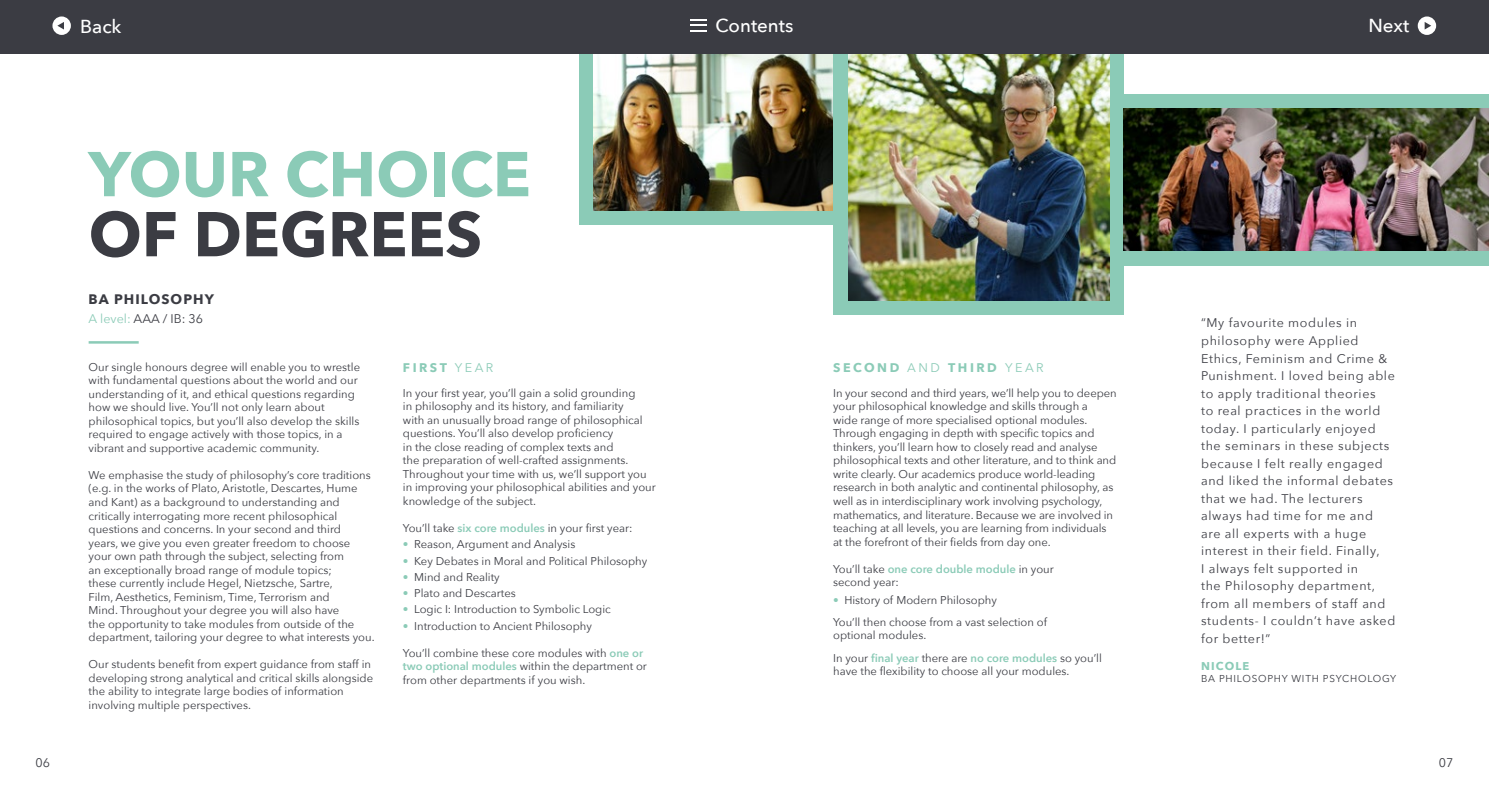
<style>
.page{position:relative;width:1489px;height:798px;background:#fff}
.page>*{position:absolute;margin:0;border:0;box-sizing:border-box;transform-origin:0 0}
.t1{font:700 62.5px "Avenir Next";color:#8bcbb7}
.t2{font:700 62.5px "Avenir Next";color:#3b3c43}
.t3{font:500 18.75px "Avenir Next";color:#fff}
.t4{font:700 13.75px "Avenir Next";letter-spacing:.075em;color:#3b3c43}
.t5{font:12.5px/17.5px "Avenir Next";letter-spacing:.05em;color:#3b3c43}
.t6{font:700 12.5px "Avenir Next";letter-spacing:.2em;color:#8bcbb7}
.t7{font:12.5px "Avenir Next";color:#3b3c43}
.t8{font:11.25px/13.5px "Avenir Next";color:#3b3c43}
.t9{font:700 11.25px "Avenir Next";letter-spacing:.1em;color:#8bcbb7}
.t10{font:10px "Avenir Next";letter-spacing:.075em;color:#3b3c43}
.s1{color:#8bcbb7}
.s2{font-weight:400}
.s3{font-weight:600;color:#8bcbb7}
</style>
<div class="page">
<hr style="left:89px;top:341px;width:50px;height:2px;background:#8bcbb7">
<div style="left:579px;top:211px;width:271px;height:14px;background:#8bcbb7"></div>
<div style="left:840px;top:301px;width:276px;height:14px;background:#8bcbb7"></div>
<div style="left:1123px;top:251px;width:365px;height:14px;background:#8bcbb7"></div>
<div style="left:1109px;top:43px;width:14px;height:272px;background:#8bcbb7"></div>
<div style="left:579px;top:43px;width:14px;height:175px;background:#8bcbb7"></div>
<div style="left:1123px;top:95px;width:365px;height:14px;background:#8bcbb7"></div>
<img style="left:593px;top:53px;width:240px;height:158px">
<img style="left:847px;top:53px;width:262px;height:248px">
<img style="left:1123px;top:109px;width:365px;height:142px">
<div style="left:833px;top:43px;width:14px;height:272px;background:#8bcbb7"></div>
<div style="left:0;top:0;width:1488px;height:53px;background:#3b3c43"></div>
<svg style="left:1417px;top:16px;width:18px;height:19px"></svg>
<svg style="left:52px;top:16px;width:19px;height:19px"></svg>
<svg style="left:690px;top:19px;width:16px;height:12px"></svg>
<h2 class="t3" style="left:80px;top:10px;width:43px">Back</h2>
<h2 class="t3" style="left:715px;top:10px;width:79px">Contents</h2>
<h2 class="t3" style="left:1368px;top:10px;width:42px">Next</h2>
<h1 class="t1" style="left:89px;top:120px;width:443px">YOUR CHOICE</h1>
<h1 class="t2" style="left:89px;top:180px;width:395px">OF DEGREES</h1>
<p class="t4" style="left:89px;top:287px;width:127px">BA PHILOSOPHY</p>
<p class="t7" style="left:89px;top:308px;width:116px"><span class="s1">A level:</span> AAA / IB: 36</p>
<p class="t8" style="left:89px;top:359px;width:273px">Our single honours degree will enable you to wrestle with fundamental questions about the world and our understanding of it, and ethical questions regarding how we should live. You’ll not only learn about philosophical topics, but you’ll also develop the skills required to engage actively with those topics, in a vibrant and supportive academic community.</p>
<p class="t8" style="left:89px;top:467px;width:287px">We emphasise the study of philosophy’s core traditions (e.g. in the works of Plato, Aristotle, Descartes, Hume and Kant) as a background to understanding and critically interrogating more recent philosophical questions and concerns. In your second and third<br>years, we give you even greater freedom to choose your own path through the subject, selecting from<br>an exceptionally broad range of module topics;<br>these currently include Hegel, Nietzsche, Sartre,<br>Film, Aesthetics, Feminism, Time, Terrorism and<br>Mind. Throughout your degree you will also have<br>the opportunity to take modules from outside of the department, tailoring your degree to what interests you.</p>
<p class="t8" style="left:89px;top:656px;width:286px">Our students benefit from expert guidance from staff in developing strong analytical and critical skills alongside the ability to integrate large bodies of information involving multiple perspectives.</p>
<p class="t6" style="left:403px;top:357px;width:92px">FIRST <span class="s2">YEAR</span></p>
<p class="t8" style="left:403px;top:385px;width:254px">In your first year, you’ll gain a solid grounding<br>in philosophy and its history, and familiarity<br>with an unusually broad range of philosophical questions. You’ll also develop proficiency<br>in the close reading of complex texts and<br>the preparation of well-crafted assignments.<br>Throughout your time with us, we’ll support you in improving your philosophical abilities and your knowledge of the subject.</p>
<p class="t8" style="left:403px;top:520px;width:231px">You’ll take <span class="s3">six core modules</span> in your first year:</p>
<p class="t8" style="left:403px;top:537px;width:174px"><span class="s1">•</span> Reason, Argument and Analysis</p>
<p class="t8" style="left:403px;top:553px;width:246px"><span class="s1">•</span> Key Debates in Moral and Political Philosophy</p>
<p class="t8" style="left:403px;top:569px;width:98px"><span class="s1">•</span> Mind and Reality</p>
<p class="t8" style="left:403px;top:585px;width:114px"><span class="s1">•</span> Plato and Descartes</p>
<p class="t8" style="left:403px;top:602px;width:209px"><span class="s1">•</span> Logic I: Introduction to Symbolic Logic</p>
<p class="t8" style="left:403px;top:618px;width:190px"><span class="s1">•</span> Introduction to Ancient Philosophy</p>
<p class="t8" style="left:403px;top:645px;width:245px">You’ll combine these core modules with <span class="s3">one or two optional modules</span> within the department or from other departments if you wish.</p>
<p class="t6" style="left:833px;top:357px;width:212px">SECOND <span class="s2">AND</span> THIRD <span class="s2">YEAR</span></p>
<p class="t8" style="left:833px;top:385px;width:285px">In your second and third years, we’ll help you to deepen your philosophical knowledge and skills through a<br>wide range of more specialised optional modules.<br>Through engaging in depth with specific topics and thinkers, you’ll learn how to closely read and analyse philosophical texts and other literature, and to think and write clearly. Our academics produce world-leading research in both analytic and continental philosophy, as well as in interdisciplinary work involving psychology, mathematics, and literature. Because we are involved in teaching at all levels, you are learning from individuals at the forefront of their fields from day one.</p>
<p class="t8" style="left:833px;top:561px;width:222px">You’ll take <span class="s3">one core double module</span> in your second year:</p>
<p class="t8" style="left:833px;top:587px;width:215px;line-height:22.2px"><span class="s1">•</span> History of Modern Philosophy<br>You’ll then choose from a vast selection of</p>
<p class="t8" style="left:833px;top:623px;width:270px;line-height:22.2px">optional modules.<br>In your <span class="s3">final year</span> there are <span class="s3">no core modules</span> so you’ll</p>
<p class="t8" style="left:833px;top:663px;width:238px">have the flexibility to choose all your modules.</p>
<p class="t5" style="left:1200px;top:314px;width:196px">“My favourite modules in philosophy were Applied<br>Ethics, Feminism and Crime &amp;<br>Punishment. I loved being able to apply traditional theories<br>to real practices in the world today. I particularly enjoyed the seminars in these subjects because I felt really engaged and liked the informal debates that we had. The lecturers always had time for me and are all experts with a huge interest in their field. Finally,<br>I always felt supported in<br>the Philosophy department, from all members of staff and students- I couldn’t have asked for better!”</p>
<p class="t9" style="left:1200px;top:655px;width:50px">NICOLE</p>
<p class="t10" style="left:1200px;top:669px;width:197px">BA PHILOSOPHY WITH PSYCHOLOGY</p>
<p class="t5" style="left:36px;top:753px;width:16px">06</p>
<p class="t5" style="left:1438px;top:753px;width:16px">07</p>
</div>
